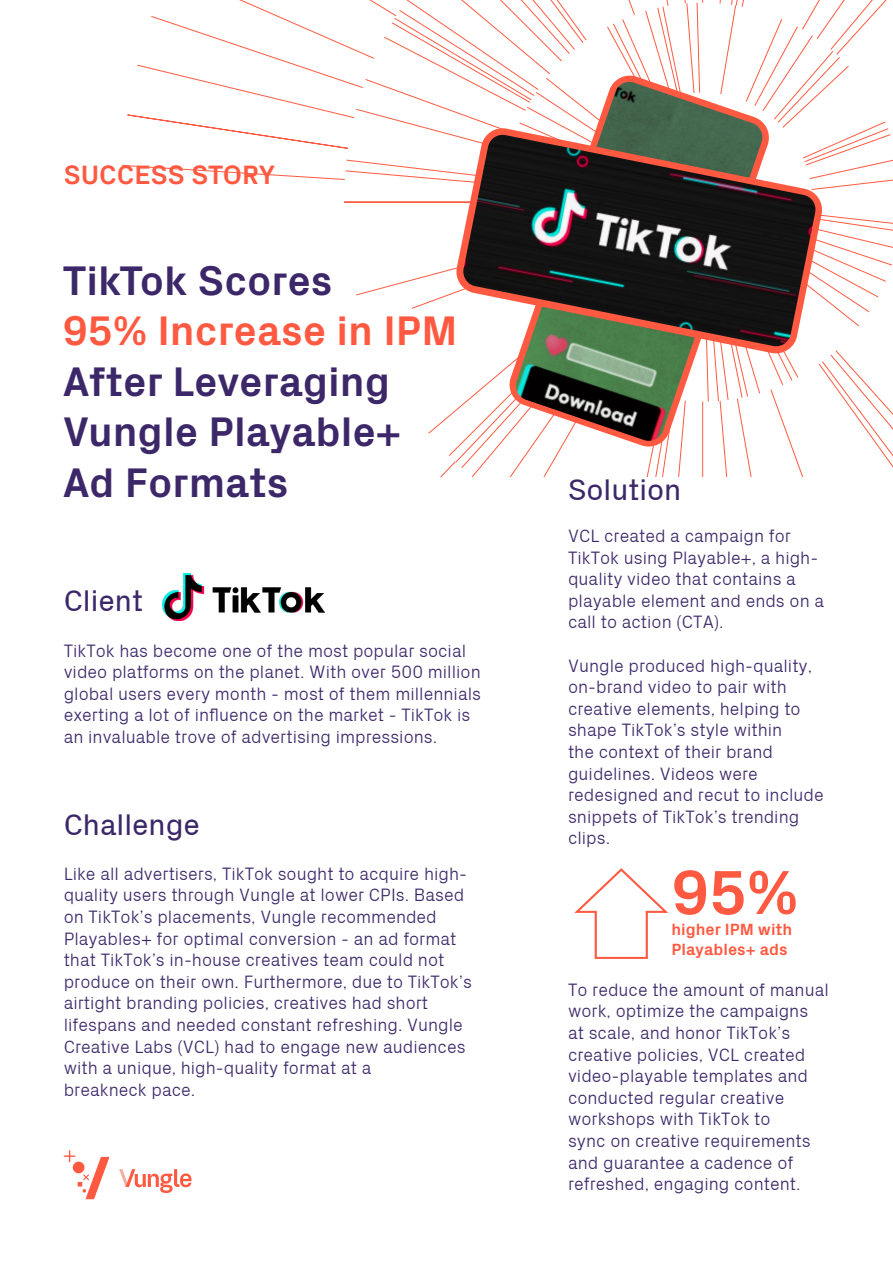
<style>
.page{position:relative;width:893px;height:1263px;background:#fff}
.page>*{position:absolute;margin:0;border:0;box-sizing:border-box;transform-origin:0 0}
.t1{font:700 63px "Px Grotesk";color:#ff5a41}
.t2{font:700 42px/50.4px "Px Grotesk";color:#3c2869}
.t3{font:30px "Px Grotesk";color:#3c2869}
.t4{font:700 27px "Px Grotesk";color:#ff5a41}
.t5{font:300 18px/21.6px "Px Grotesk";color:#3c2869}
.t6{font:700 16.5px/19.8px "Px Grotesk";color:#ff5a41}
.s1{color:#ff5a41}
</style>
<div class="page">
<svg style="left:122px;top:0;width:771px;height:476px"></svg>
<svg style="left:119px;top:1169px;width:73px;height:24px"></svg>
<svg style="left:64px;top:1150px;width:46px;height:49px"></svg>
<img style="left:163px;top:573px;width:162px;height:47px">
<svg style="left:574px;top:868px;width:94px;height:91px"></svg>
<svg style="left:507px;top:73px;width:265px;height:376px"></svg>
<img style="left:515px;top:82px;width:249px;height:360px">
<svg style="left:454px;top:126px;width:370px;height:229px"></svg>
<img style="left:463px;top:135px;width:352px;height:213px">
<p class="t4" style="left:64px;top:155px;width:213px">SUCCESS STORY</p>
<p class="t2" style="left:63px;top:253px;width:271px">TikTok Scores</p>
<p class="t2" style="left:63px;top:304px;width:396px"><span class="s1">95% Increase in IPM<br></span>After Leveraging<br>Vungle Playable+</p>
<p class="t2" style="left:63px;top:455px;width:227px">Ad Formats</p>
<p class="t3" style="left:64px;top:583px;width:81px">Client</p>
<p class="t5" style="left:64px;top:639px;width:419px">TikTok has become one of the most popular social video platforms on the planet. With over 500 million global users every month - most of them millennials exerting a lot of influence on the market - TikTok is an invaluable trove of advertising impressions.</p>
<p class="t3" style="left:64px;top:807px;width:138px">Challenge</p>
<p class="t5" style="left:64px;top:862px;width:410px">Like all advertisers, TikTok sought to acquire high&shy;quality users through Vungle at lower CPIs. Based on TikTok’s placements, Vungle recommended Playables+ for optimal conversion - an ad format that TikTok’s in-house creatives team could not produce on their own. Furthermore, due to TikTok’s airtight branding policies, creatives had short lifespans and needed constant refreshing. Vungle Creative Labs (VCL) had to engage new audiences with a unique, high-quality format at a</p>
<p class="t5" style="left:64px;top:1078px;width:133px">breakneck pace.</p>
<p class="t3" style="left:568px;top:472px;width:115px">Solution</p>
<p class="t5" style="left:568px;top:525px;width:258px">VCL created a campaign for<br>TikTok using Playable+, a high&shy;quality video that contains a playable element and ends on a call to action (CTA).</p>
<p class="t5" style="left:568px;top:654px;width:257px">Vungle produced high-quality, on-brand video to pair with creative elements, helping to shape TikTok’s style within<br>the context of their brand guidelines. Videos were redesigned and recut to include snippets of TikTok’s trending clips.</p>
<p class="t1" style="left:671px;top:847px;width:128px">95%</p>
<p class="t6" style="left:671px;top:918px;width:122px">higher IPM with<br>Playables+ ads</p>
<p class="t5" style="left:568px;top:978px;width:262px">To reduce the amount of manual work, optimize the campaigns<br>at scale, and honor TikTok’s creative policies, VCL created video-playable templates and conducted regular creative workshops with TikTok to<br>sync on creative requirements and guarantee a cadence of refreshed, engaging content.</p>
</div>
